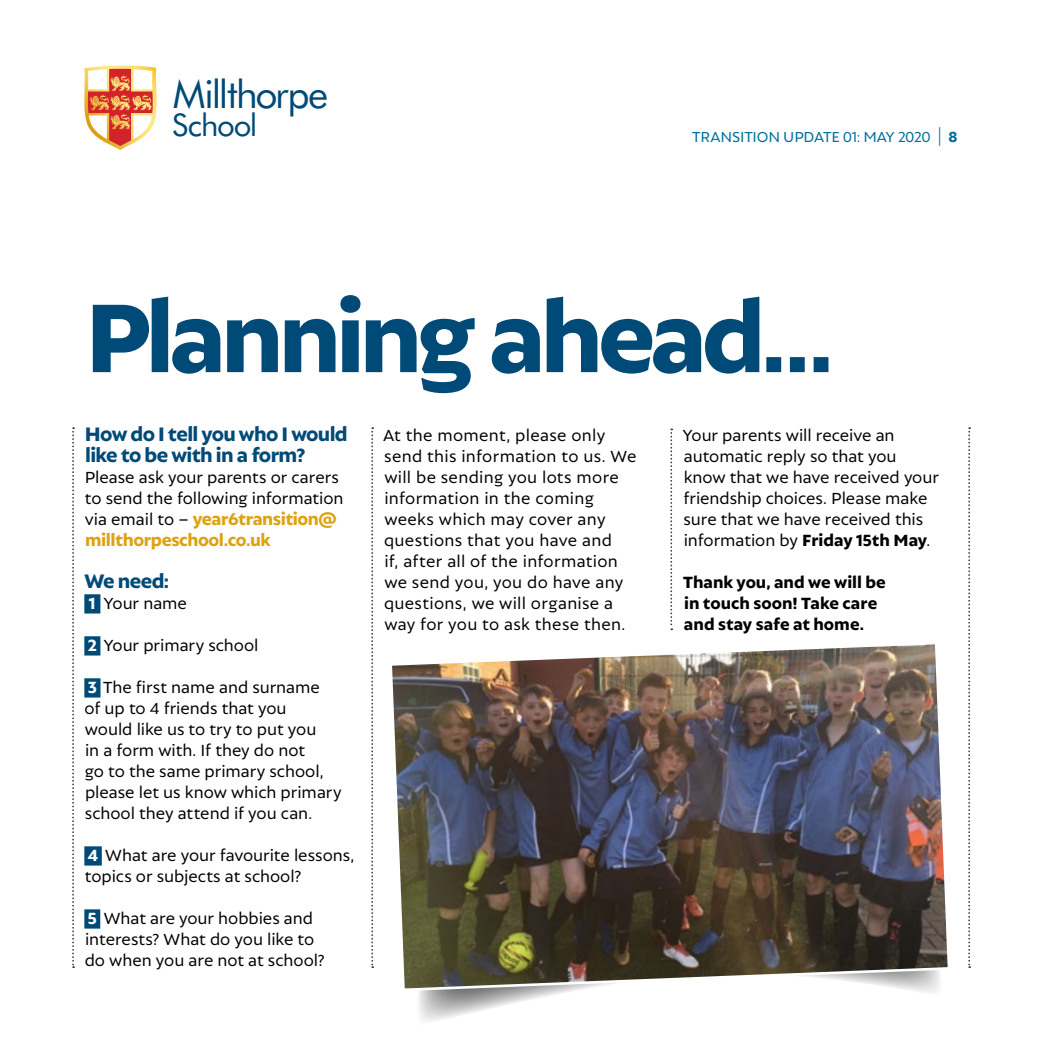
<style>
.page{position:relative;width:1042px;height:1042px;background:#fff}
.page>*{position:absolute;margin:0;border:0;box-sizing:border-box;transform-origin:0 0}
.t1{font:800 105px "Autor";letter-spacing:-.05em;color:#004a78}
.t2{font:39.02px "Futura BT";letter-spacing:-.04em;color:#004a78}
.t3{font:31.15px "Futura BT";letter-spacing:-.04em;color:#004a78}
.t4{font:800 21px/21px "Autor";letter-spacing:-.03em;color:#004a78}
.t5{font:800 18.38px/21px "Autor";letter-spacing:-.025em;color:#dda212}
.t6{font:17.5px/21px "Autor";color:#000}
.t7{font:17.5px/21px "Autor";letter-spacing:.02em;color:#000}
.t8{font:800 17.5px/21px "Autor";color:#000}
.t9{font:15.75px "Autor";letter-spacing:-.015em;color:#006e9f}
.s1{font-weight:100;font-size:21px}
.s2{font-weight:800}
.s3{font-weight:400;font-size:17.5px;color:#000}
.s4{font-weight:800;color:#fff}
</style>
<div class="page">
<svg style="left:72px;top:427px;width:2px;height:541px"></svg>
<svg style="left:371px;top:427px;width:2px;height:541px"></svg>
<svg style="left:670px;top:428px;width:2px;height:202px"></svg>
<svg style="left:968px;top:427px;width:2px;height:541px"></svg>
<svg style="left:84px;top:65px;width:73px;height:85px"></svg>
<div style="left:84px;top:594px;width:16px;height:19px;background:#004a78"></div>
<div style="left:84px;top:636px;width:16px;height:19px;background:#004a78"></div>
<div style="left:84px;top:678px;width:16px;height:19px;background:#004a78"></div>
<div style="left:84px;top:846px;width:18px;height:19px;background:#004a78"></div>
<div style="left:84px;top:909px;width:16px;height:19px;background:#004a78"></div>
<svg style="left:419px;top:992px;width:147px;height:29px"></svg>
<img style="left:392px;top:644px;width:556px;height:348px">
<h2 class="t2" style="left:173px;top:70px;width:157px">Millthorpe</h2>
<h3 class="t3" style="left:172px;top:106px;width:86px">School</h3>
<p class="t9" style="left:692px;top:127px;width:267px">Transition update 01: May 2020 <span class="s1">|</span> <span class="s2">8</span></p>
<h1 class="t1" style="left:85px;top:274px;width:750px">Planning ahead…</h1>
<p class="t4" style="left:85px;top:423px;width:264px">How do I tell you who I would like to be with in a form?</p>
<p class="t6" style="left:85px;top:466px;width:260px">Please ask your parents or carers to send the following information</p>
<p class="t5" style="left:85px;top:508px;width:254px"><span class="s3">via email to –</span> year6transition@ millthorpeschool.co.uk</p>
<p class="t4" style="left:84px;top:570px;width:86px">We need:</p>
<p class="t6" style="left:89px;top:592px;width:100px"><span class="s4">1</span> Your name</p>
<p class="t6" style="left:88px;top:634px;width:172px"><span class="s4">2</span> Your primary school</p>
<p class="t6" style="left:85px;top:676px;width:258px"><span class="s4">3</span> The first name and surname<br>of up to 4 friends that you<br>would like us to try to put you<br>in a form with. If they do not<br>go to the same primary school, please let us know which primary school they attend if you can.</p>
<p class="t6" style="left:85px;top:844px;width:271px"><span class="s4">4</span> What are your favourite lessons, topics or subjects at school?</p>
<p class="t6" style="left:85px;top:907px;width:242px"><span class="s4">5</span> What are your hobbies and interests? What do you like to do when you are not at school?</p>
<p class="t7" style="left:383px;top:424px;width:255px">At the moment, please only send this information to us. We will be sending you lots more information in the coming weeks which may cover any questions that you have and<br>if, after all of the information we send you, you do have any questions, we will organise a way for you to ask these then.</p>
<p class="t6" style="left:682px;top:424px;width:258px">Your parents will receive an automatic reply so that you know that we have received your friendship choices. Please make sure that we have received this information by <span class="s2">Friday 15th May</span>.</p>
<p class="t8" style="left:683px;top:571px;width:204px">Thank you, and we will be in touch soon! Take care and stay safe at home.</p>
</div>
